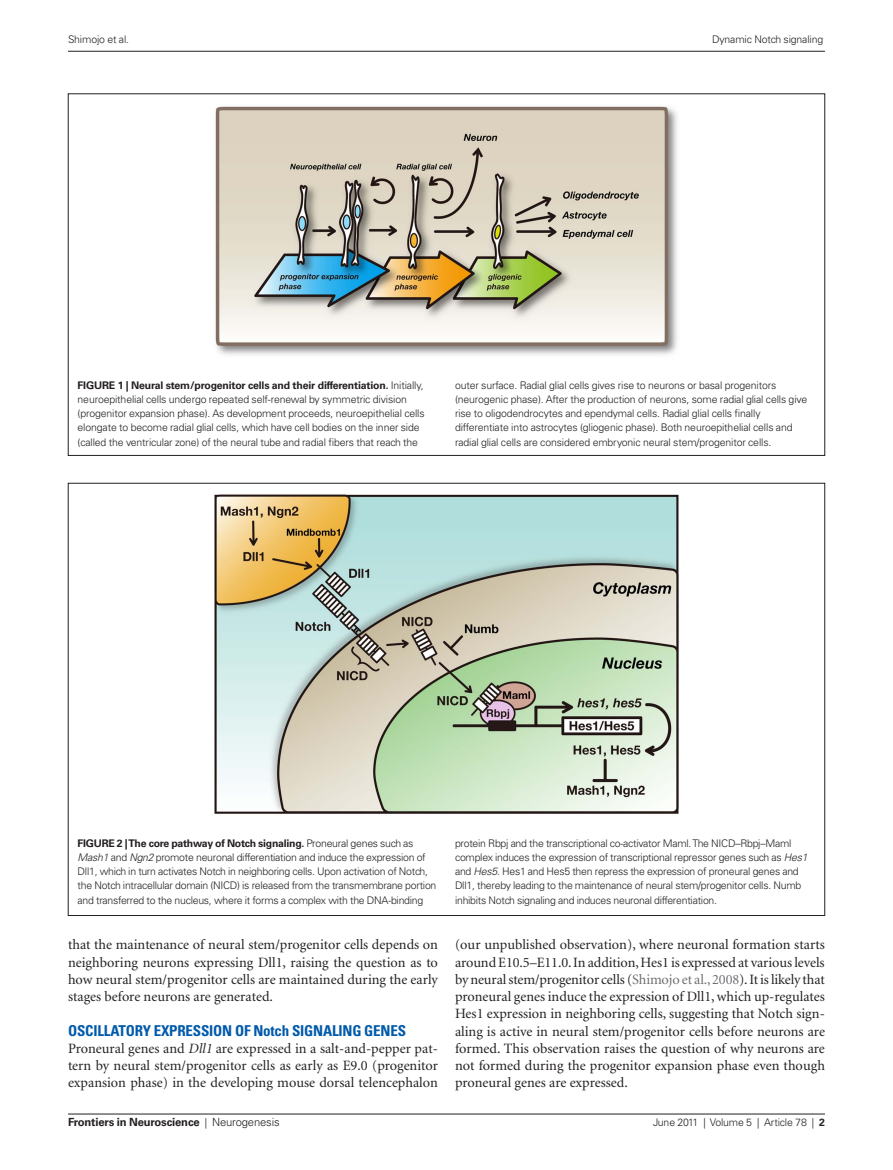
<style>
.page{position:relative;width:893px;height:1170px;background:#fff}
.page>*{position:absolute;margin:0;border:0;box-sizing:border-box;transform-origin:0 0}
.t1{font:700 condensed 15px "Univers";letter-spacing:-.01em;color:#015aaa}
.t2{font:14.25px/17.2px "Minion";color:#231f20;text-align:justify}
.t3{font:700 11.25px "Univers";letter-spacing:-.015em;color:#231f20}
.t4{font:300 10.5px/14.2px "Univers";letter-spacing:-.015em;color:#231f20}
.s1{font-weight:700}
.s2{font-style:italic}
.s3{color:#6c6d70}
.s4{font-weight:300;font-size:10.5px}
.s5{font-weight:300}
</style>
<div class="page">
<img style="left:215px;top:106px;width:462px;height:249px">
<img style="left:214px;top:494px;width:465px;height:320px">
<hr style="left:68px;top:1113px;width:757px;height:1px;background:#231f20">
<hr style="left:68px;top:51px;width:757px;height:1px;background:#231f20">
<p class="t4" style="left:68px;top:32px;width:63px">Shimojo et al.</p>
<p class="t4" style="left:712px;top:32px;width:113px">Dynamic Notch signaling</p>
<p class="t4" style="left:78px;top:378px;width:349px"><span class="s1">Figure 1 | Neural stem/progenitor cells and their differentiation.</span> Initially, neuroepithelial cells undergo repeated self-renewal by symmetric division (progenitor expansion phase). As development proceeds, neuroepithelial cells elongate to become radial glial cells, which have cell bodies on the inner side (called the ventricular zone) of the neural tube and radial fibers that reach the</p>
<p class="t4" style="left:455px;top:378px;width:354px">outer surface. Radial glial cells gives rise to neurons or basal progenitors (neurogenic phase). After the production of neurons, some radial glial cells give rise to oligodendrocytes and ependymal cells. Radial glial cells finally differentiate into astrocytes (gliogenic phase). Both neuroepithelial cells and radial glial cells are considered embryonic neural stem/progenitor cells.</p>
<p class="t4" style="left:78px;top:835px;width:360px"><span class="s1">Figure 2 | The core pathway of Notch signaling.</span> Proneural genes such as <span class="s2">Mash1</span> and <span class="s2">Ngn2</span> promote neuronal differentiation and induce the expression of Dll1, which in turn activates Notch in neighboring cells. Upon activation of Notch, the Notch intracellular domain (NICD) is released from the transmembrane portion and transferred to the nucleus, where it forms a complex with the DNA-binding</p>
<p class="t4" style="left:455px;top:835px;width:354px">protein Rbpj and the transcriptional co-activator Maml. The NICD–Rbpj–Maml complex induces the expression of transcriptional repressor genes such as <span class="s2">Hes1 </span>and <span class="s2">Hes5</span>. Hes1 and Hes5 then repress the expression of proneural genes and Dll1, thereby leading to the maintenance of neural stem/progenitor cells. Numb inhibits Notch signaling and induces neuronal differentiation.</p>
<h2 class="t2" style="left:68px;top:936px;width:371px">that the maintenance of neural stem/progenitor cells depends on neighboring neurons expressing Dll1, raising the question as to how neural stem/progenitor cells are maintained during the early stages before neurons are generated.</h2>
<h1 class="t1" style="left:68px;top:1020px;width:340px">OSCILLATORY EXPRESSION OF NOTCH SIGNALING GENES</h1>
<h2 class="t2" style="left:68px;top:1040px;width:371px">Proneural genes and <span class="s2">Dll1</span> are expressed in a salt-and-pepper pat&shy;tern by neural stem/progenitor cells as early as E9.0 (progenitor expansion phase) in the developing mouse dorsal telencephalon</h2>
<p class="t2" style="left:455px;top:936px;width:371px">(our unpublished observation), where neuronal formation starts around E10.5–E11.0. In addition, Hes1 is expressed at various levels by neural stem/progenitor cells (<span class="s3">Shimojo et al., 2008</span>). It is likely that proneural genes induce the expression of Dll1, which up-regulates Hes1 expression in neighboring cells, suggesting that Notch sign&shy;aling is active in neural stem/progenitor cells before neurons are formed. This observation raises the question of why neurons are not formed during the progenitor expansion phase even though proneural genes are expressed.</p>
<p class="t3" style="left:68px;top:1115px;width:213px">Frontiers in Neuroscience <span class="s4">|</span> <span class="s5">Neurogenesis</span></p>
<p class="t4" style="left:653px;top:1115px;width:173px">June 2011 | Volume 5 | Article 78 | <span class="s1">2</span></p>
</div>
